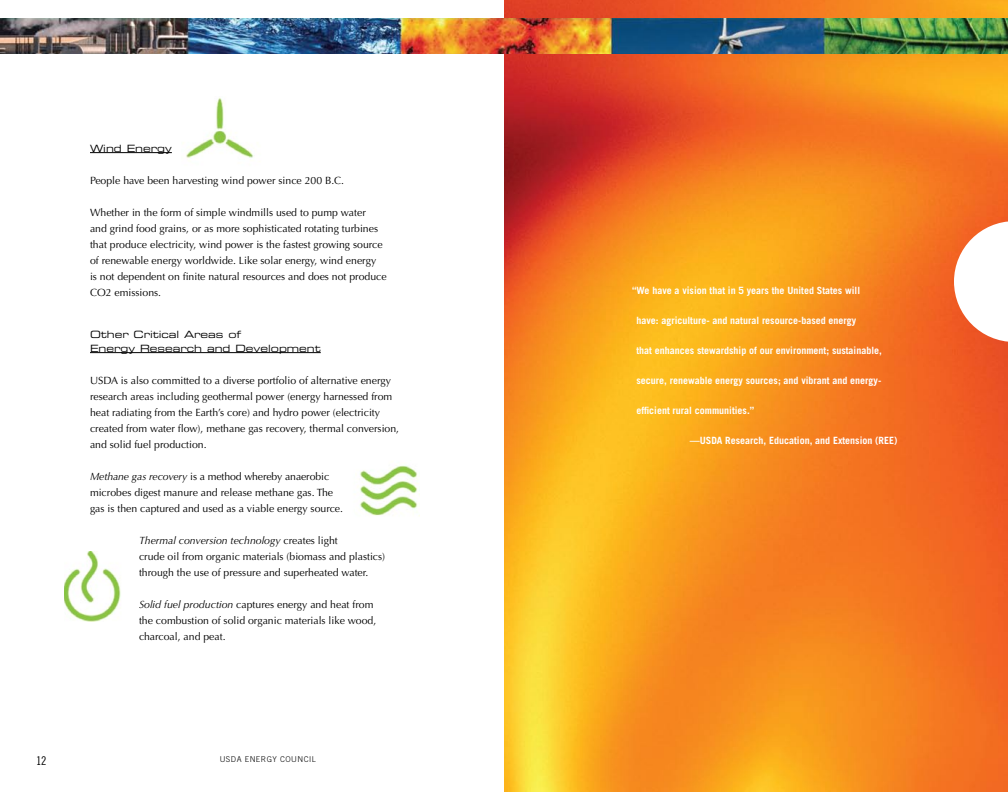
<style>
.page{position:relative;width:1008px;height:792px;background:#fff}
.page>*{position:absolute;margin:0;border:0;box-sizing:border-box;transform-origin:0 0}
.t1{font:12px "Trade Gothic LT Std Cn 18";color:#000}
.t2{font:10.5px/16px "Optima LT Std";color:#000}
.t3{font:700 10px "Trade Gothic LT Std";color:#fff}
.t4{font:10px/14px "Eurostile LT Std Ex 2";color:#000}
.t5{font:300 8px "Trade Gothic LT Std";letter-spacing:.06em;color:#000}
.s1{font-style:italic}
</style>
<div class="page">
<img style="left:504px;top:0;width:504px;height:792px">
<hr style="left:90px;top:152px;width:82px;height:1px;background:#000">
<hr style="left:90px;top:352px;width:231px;height:1px;background:#000">
<img style="left:0;top:18px;width:1008px;height:35px">
<img style="left:186px;top:97px;width:68px;height:61px">
<img style="left:360px;top:465px;width:58px;height:51px">
<img style="left:64px;top:551px;width:57px;height:70px">
<svg style="left:954px;top:221px;width:54px;height:121px"></svg>
<p class="t4" style="left:90px;top:141px;width:83px">Wind Energy</p>
<p class="t2" style="left:90px;top:172px;width:256px">People have been harvesting wind power since 200 B.C.</p>
<p class="t2" style="left:90px;top:204px;width:298px">Whether in the form of simple windmills used to pump water<br>and grind food grains, or as more sophisticated rotating turbines that produce electricity, wind power is the fastest growing source of renewable energy worldwide. Like solar energy, wind energy<br>is not dependent on finite natural resources and does not produce CO2 emissions.</p>
<p class="t4" style="left:90px;top:327px;width:232px">Other Critical Areas of<br>Energy Research and Development</p>
<p class="t2" style="left:90px;top:372px;width:311px">USDA is also committed to a diverse portfolio of alternative energy research areas including geothermal power (energy harnessed from heat radiating from the Earth’s core) and hydro power (electricity created from water flow), methane gas recovery, thermal conversion, and solid fuel production.</p>
<p class="t2" style="left:90px;top:468px;width:255px"><span class="s1">Methane gas recovery</span> is a method whereby anaerobic microbes digest manure and release methane gas. The gas is then captured and used as a viable energy source.</p>
<p class="t2" style="left:139px;top:532px;width:248px"><span class="s1">Thermal conversion technology</span> creates light<br>crude oil from organic materials (biomass and plastics) through the use of pressure and superheated water.</p>
<p class="t2" style="left:139px;top:596px;width:239px"><span class="s1">Solid fuel production</span> captures energy and heat from the combustion of solid organic materials like wood, charcoal, and peat.</p>
<p class="t1" style="left:36px;top:753px;width:12px">12</p>
<p class="t5" style="left:220px;top:754px;width:31px">USDA ENE</p>
<p class="t5" style="left:261px;top:754px;width:43px">RGY COUNCIL</p>
<p class="t3" style="left:632px;top:285px;width:230px">“We have a vision that in 5 years the United States will</p>
<p class="t3" style="left:636px;top:315px;width:221px">have: agriculture- and natural resource-based energy</p>
<p class="t3" style="left:636px;top:345px;width:247px">that enhances stewardship of our environment; sustainable,</p>
<p class="t3" style="left:636px;top:375px;width:246px">secure, renewable energy sources; and vibrant and energy-</p>
<p class="t3" style="left:636px;top:405px;width:119px">efficient rural communities.”</p>
<p class="t3" style="left:690px;top:435px;width:209px">—USDA Research, Education, and Extension (REE)</p>
</div>
